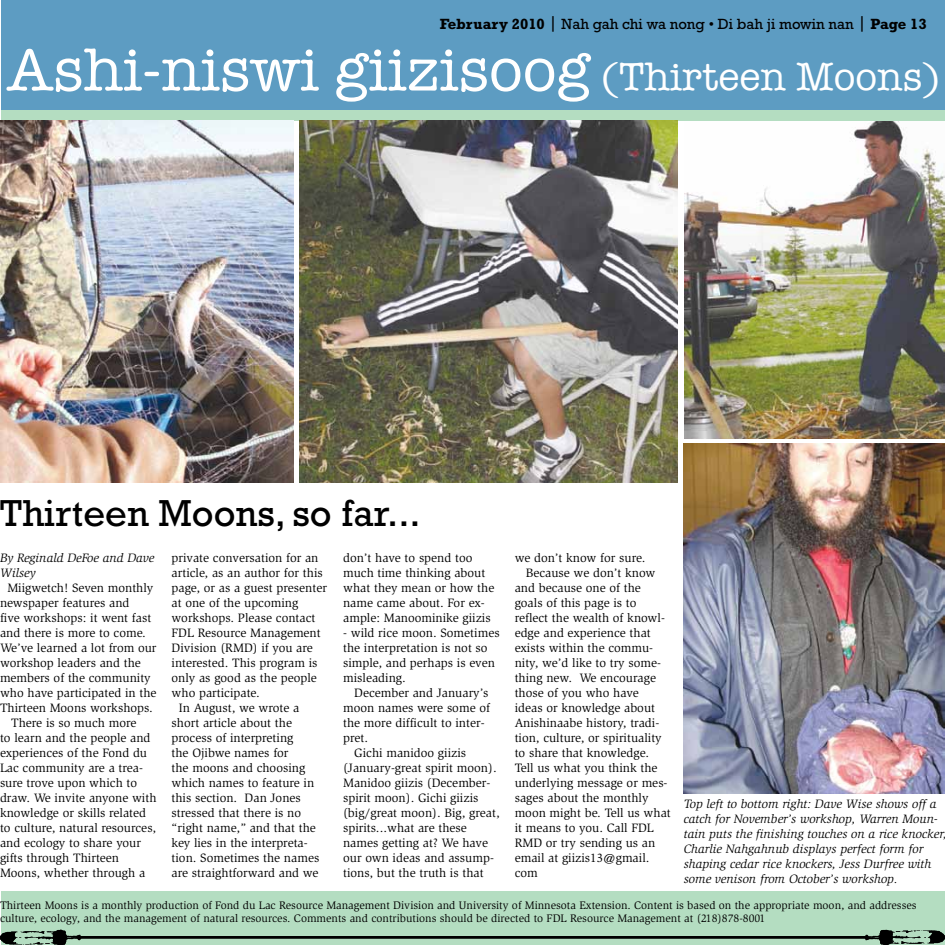
<style>
.page{position:relative;width:945px;height:945px;background:#fff}
.page>*{position:absolute;margin:0;border:0;box-sizing:border-box;transform-origin:0 0}
.t1{font:61.88px "American Typewriter";color:#fff}
.t2{font:38.12px "Rockwell Std";color:#000}
.t3{font:15px "Rockwell Std";color:#000}
.t4{font:12.5px/15px "Slimbach Std";color:#000}
.t5{font:italic 12.5px/15px "Slimbach Std";color:#000}
.t6{font:11.25px/13.8px "Slimbach Std";color:#000}
.s1{font-weight:700}
.s2{font-size:17.5px}
.s3{font-size:39.88px}
</style>
<div class="page">
<div style="left:1px;top:891px;width:944px;height:54px;background:#b4ddc1"></div>
<img style="left:0;top:929px;width:81px;height:16px">
<img style="left:865px;top:929px;width:80px;height:16px">
<img style="left:685px;top:121px;width:260px;height:317px">
<img style="left:683px;top:444px;width:262px;height:349px">
<hr style="left:79px;top:936px;width:787px;height:3px;background:#000">
<div style="left:1px;top:0;width:944px;height:114px;background:#5d9cc2"></div>
<div style="left:1px;top:110px;width:944px;height:11px;background:#b4ddc1"></div>
<img style="left:300px;top:121px;width:377px;height:362px">
<img style="left:0;top:121px;width:294px;height:362px">
<p class="t3" style="left:440px;top:15px;width:489px"><span class="s1">February 2010</span> <span class="s2">|</span> Nah gah chi wa nong • Di bah ji mowin nan <span class="s2">|</span> <span class="s1">Page 13</span></p>
<h1 class="t1" style="left:7px;top:23px;width:935px">Ashi-niswi giizisoog <span class="s3">(Thirteen Moons)</span></h1>
<h2 class="t2" style="left:0;top:491px;width:422px">Thirteen Moons, so far...</h2>
<p class="t5" style="left:0;top:550px;width:156px">By Reginald DeFoe and Dave<br>Wilsey</p>
<p class="t4" style="left:7px;top:580px;width:147px">Miigwetch! Seven monthly</p>
<p class="t4" style="left:0;top:595px;width:131px">newspaper features and</p>
<p class="t4" style="left:0;top:610px;width:153px">five workshops: it went fast</p>
<p class="t4" style="left:0;top:625px;width:147px">and there is more to come.</p>
<p class="t4" style="left:0;top:640px;width:158px">We’ve learned a lot from our</p>
<p class="t4" style="left:0;top:655px;width:142px">workshop leaders and the</p>
<p class="t4" style="left:0;top:670px;width:152px">members of the community</p>
<p class="t4" style="left:0;top:685px;width:158px">who have participated in the</p>
<p class="t4" style="left:0;top:700px;width:154px">Thirteen Moons workshops.</p>
<p class="t4" style="left:11px;top:715px;width:127px">There is so much more</p>
<p class="t4" style="left:0;top:730px;width:152px">to learn and the people and</p>
<p class="t4" style="left:0;top:745px;width:149px">experiences of the Fond du</p>
<p class="t4" style="left:0;top:760px;width:145px">Lac community are a trea-</p>
<p class="t4" style="left:0;top:775px;width:139px">sure trove upon which to</p>
<p class="t4" style="left:0;top:790px;width:158px">draw. We invite anyone with</p>
<p class="t4" style="left:0;top:805px;width:148px">knowledge or skills related</p>
<p class="t4" style="left:0;top:820px;width:158px">to culture, natural resources,</p>
<p class="t4" style="left:0;top:835px;width:143px">and ecology to share your</p>
<p class="t4" style="left:0;top:850px;width:121px">gifts through Thirteen</p>
<p class="t4" style="left:0;top:865px;width:147px">Moons, whether through a</p>
<p class="t4" style="left:172px;top:550px;width:148px">private conversation for an</p>
<p class="t4" style="left:172px;top:565px;width:153px">article, as an author for this</p>
<p class="t4" style="left:172px;top:580px;width:157px">page, or as a guest presenter</p>
<p class="t4" style="left:172px;top:595px;width:128px">at one of the upcoming</p>
<p class="t4" style="left:172px;top:610px;width:145px">workshops. Please contact</p>
<p class="t4" style="left:172px;top:625px;width:151px">FDL Resource Management</p>
<p class="t4" style="left:172px;top:640px;width:143px">Division (RMD) if you are</p>
<p class="t4" style="left:172px;top:655px;width:147px">interested. This program is</p>
<p class="t4" style="left:172px;top:670px;width:147px">only as good as the people</p>
<p class="t4" style="left:172px;top:685px;width:90px">who participate.</p>
<p class="t4" style="left:179px;top:700px;width:122px">In August, we wrote a</p>
<p class="t4" style="left:172px;top:715px;width:122px">short article about the</p>
<p class="t4" style="left:172px;top:730px;width:123px">process of interpreting</p>
<p class="t4" style="left:172px;top:745px;width:119px">the Ojibwe names for</p>
<p class="t4" style="left:172px;top:760px;width:135px">the moons and choosing</p>
<p class="t4" style="left:172px;top:775px;width:144px">which names to feature in</p>
<p class="t4" style="left:172px;top:790px;width:131px">this section. Dan Jones</p>
<p class="t4" style="left:172px;top:805px;width:131px">stressed that there is no</p>
<p class="t4" style="left:172px;top:820px;width:146px">“right name,” and that the</p>
<p class="t4" style="left:172px;top:835px;width:138px">key lies in the interpreta-</p>
<p class="t4" style="left:172px;top:850px;width:149px">tion. Sometimes the names</p>
<p class="t4" style="left:172px;top:865px;width:149px">are straightforward and we</p>
<p class="t4" style="left:343px;top:550px;width:153px">don’t have to spend too much time thinking about what they mean or how the name came about. For ex&shy;ample: Manoominike giizis</p>
<p class="t4" style="left:343px;top:625px;width:158px">- wild rice moon. Sometimes the interpretation is not so simple, and perhaps is even misleading.</p>
<p class="t4" style="left:354px;top:685px;width:136px">December and January’s</p>
<p class="t4" style="left:343px;top:700px;width:148px">moon names were some of</p>
<p class="t4" style="left:343px;top:715px;width:143px">the more difficult to inter-</p>
<p class="t4" style="left:343px;top:730px;width:26px">pret.</p>
<p class="t4" style="left:354px;top:745px;width:113px">Gichi manidoo giizis</p>
<p class="t4" style="left:343px;top:760px;width:155px">(January-great spirit moon).</p>
<p class="t4" style="left:343px;top:775px;width:149px">Manidoo giizis (December-</p>
<p class="t4" style="left:343px;top:790px;width:137px">spirit moon). Gichi giizis</p>
<p class="t4" style="left:343px;top:805px;width:158px">(big/great moon). Big, great,</p>
<p class="t4" style="left:343px;top:820px;width:125px">spirits...what are these</p>
<p class="t4" style="left:343px;top:835px;width:147px">names getting at? We have</p>
<p class="t4" style="left:343px;top:850px;width:152px">our own ideas and assump-</p>
<p class="t4" style="left:343px;top:865px;width:142px">tions, but the truth is that</p>
<p class="t4" style="left:515px;top:550px;width:132px">we don’t know for sure.</p>
<p class="t4" style="left:526px;top:565px;width:131px">Because we don’t know</p>
<p class="t4" style="left:515px;top:580px;width:128px">and because one of the</p>
<p class="t4" style="left:515px;top:595px;width:123px">goals of this page is to</p>
<p class="t4" style="left:515px;top:610px;width:152px">reflect the wealth of knowl-</p>
<p class="t4" style="left:515px;top:625px;width:138px">edge and experience that</p>
<p class="t4" style="left:515px;top:640px;width:140px">exists within the commu-</p>
<p class="t4" style="left:515px;top:655px;width:148px">nity, we’d like to try some-</p>
<p class="t4" style="left:515px;top:670px;width:143px">thing new. We encourage</p>
<p class="t4" style="left:515px;top:685px;width:126px">those of you who have</p>
<p class="t4" style="left:515px;top:700px;width:142px">ideas or knowledge about</p>
<p class="t4" style="left:515px;top:715px;width:146px">Anishinaabe history, tradi-</p>
<p class="t4" style="left:515px;top:730px;width:149px">tion, culture, or spirituality</p>
<p class="t4" style="left:515px;top:745px;width:136px">to share that knowledge.</p>
<p class="t4" style="left:515px;top:760px;width:144px">Tell us what you think the</p>
<p class="t4" style="left:515px;top:775px;width:154px">underlying message or mes-</p>
<p class="t4" style="left:515px;top:790px;width:135px">sages about the monthly</p>
<p class="t4" style="left:515px;top:805px;width:158px">moon might be. Tell us what</p>
<p class="t4" style="left:515px;top:820px;width:141px">it means to you. Call FDL</p>
<p class="t4" style="left:515px;top:835px;width:142px">RMD or try sending us an</p>
<p class="t4" style="left:515px;top:850px;width:136px">email at giizis13@gmail.</p>
<p class="t4" style="left:515px;top:865px;width:25px">com</p>
<p class="t5" style="left:684px;top:796px;width:265px">Top left to bottom right: Dave Wise shows off a catch for November’s workshop, Warren Moun&shy;tain puts the finishing touches on a rice knocker, Charlie Nahgahnub displays perfect form for shaping cedar rice knockers, Jess Durfree with some venison from October’s workshop.</p>
<p class="t6" style="left:0;top:898px;width:918px">Thirteen Moons is a monthly production of Fond du Lac Resource Management Division and University of Minnesota Extension. Content is based on the appropriate moon, and addresses culture, ecology, and the management of natural resources. Comments and contributions should be directed to FDL Resource Management at (218)878-8001</p>
</div>
